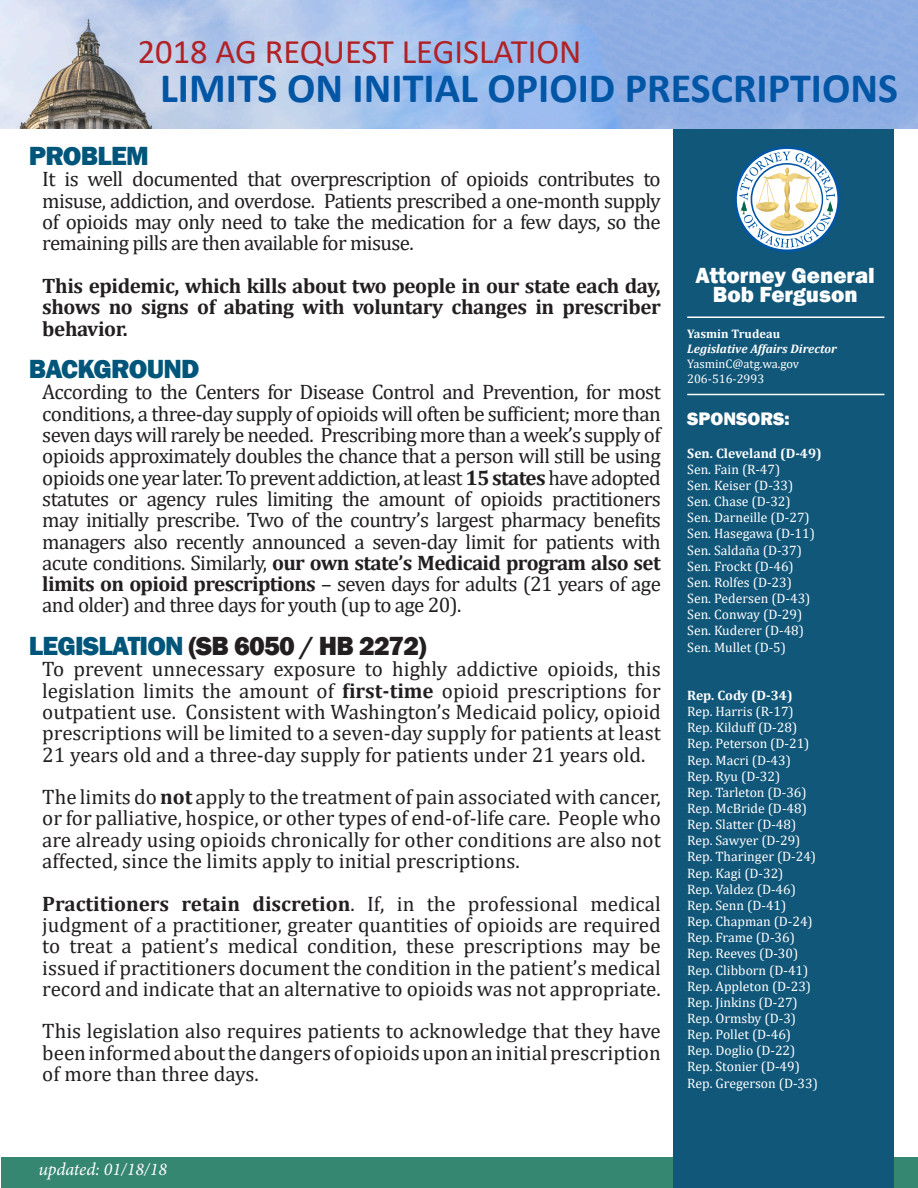
<style>
.page{position:relative;width:918px;height:1188px;background:#fff}
.page>*{position:absolute;margin:0;border:0;box-sizing:border-box;transform-origin:0 0}
.t1{font:700 42px "Calibri";color:#0155a5}
.t2{font:34.5px "Calibri";color:#b02225}
.t3{font:800 27px "Franklin Gothic";letter-spacing:-.03em;color:#231f20}
.t4{font:800 27px "Franklin Gothic";letter-spacing:-.03em;color:#00567a}
.t5{font:800 22.5px "Franklin Gothic";color:#fff}
.t6{font:21px/21.3px "Cambria";color:#231f20;text-align:justify}
.t7{font:700 21px/21.3px "Cambria";letter-spacing:-.02em;color:#231f20;text-align:justify}
.t8{font:800 18.6px "Franklin Gothic";color:#fff}
.t9{font:italic 18px "Minion Pro";letter-spacing:-.005em;color:#fff}
.t10{font:13.65px "Cambria";color:#fff}
.t11{font:700 13.65px "Cambria";color:#fff}
.t12{font:12.45px "Cambria";color:#fff}
.t13{font:italic 700 12.45px "Cambria";color:#fff}
.t14{font:700 12.45px "Cambria";color:#fff}
.s1{font-weight:700}
.s2{color:#00567a}
</style>
<div class="page">
<div style="left:1px;top:1157px;width:917px;height:31px;background:#368772"></div>
<img style="left:0;top:0;width:918px;height:129px">
<div style="left:673px;top:129px;width:221px;height:1059px;background:#115779"></div>
<hr style="left:687px;top:316px;width:197px;height:2px;background:#fff">
<svg style="left:734px;top:146px;width:106px;height:106px"></svg>
<svg style="left:739px;top:151px;width:96px;height:97px;background:#bacace"></svg>
<hr style="left:687px;top:394px;width:197px;height:1px;background:#fff">
<p class="t2" style="left:138px;top:27px;width:445px">2018 AG REQUEST LEGISLATION</p>
<p class="t1" style="left:160px;top:59px;width:739px">LIMITS ON INITIAL OPIOID PRESCRIPTIONS</p>
<p class="t4" style="left:29px;top:139px;width:121px">PROBLEM</p>
<p class="t6" style="left:42px;top:169px;width:620px">It is well documented that overprescription of opioids contributes to misuse, addiction, and overdose. Patients prescribed a one-month supply of opioids may only need to take the medication for a few days, so the remaining pills are then available for misuse.</p>
<p class="t7" style="left:42px;top:274px;width:620px">This epidemic, which kills about two people in our state each day, shows no signs of abating with voluntary changes in prescriber behavior.</p>
<p class="t4" style="left:29px;top:352px;width:172px">BACKGROUND</p>
<p class="t6" style="left:42px;top:382px;width:620px">According to the Centers for Disease Control and Prevention, for most conditions, a three-day supply of opioids will often be sufficient; more than seven days will rarely be needed. Prescribing more than a week’s supply of opioids approximately doubles the chance that a person will still be using opioids one year later. To prevent addiction, at least <span class="s1">15 states</span> have adopted statutes or agency rules limiting the amount of opioids practitioners may initially prescribe. Two of the country’s largest pharmacy benefits managers also recently announced a seven-day limit for patients with acute conditions. Similarly, <span class="s1">our own state’s Medicaid program also set limits on opioid prescriptions</span> – seven days for adults (21 years of age and older) and three days for youth (up to age 20).</p>
<p class="t3" style="left:29px;top:628px;width:399px"><span class="s2">LEGISLATION</span> (SB 6050 / HB 2272)</p>
<p class="t6" style="left:42px;top:658px;width:620px">To prevent unnecessary exposure to highly addictive opioids, this legislation limits the amount of <span class="s1">first-time</span> opioid prescriptions for outpatient use. Consistent with Washington’s Medicaid policy, opioid prescriptions will be limited to a seven-day supply for patients at least 21 years old and a three-day supply for patients under 21 years old.</p>
<p class="t6" style="left:42px;top:786px;width:620px">The limits do <span class="s1">not</span> apply to the treatment of pain associated with cancer, or for palliative, hospice, or other types of end-of-life care. People who are already using opioids chronically for other conditions are also not affected, since the limits apply to initial prescriptions.</p>
<p class="t6" style="left:42px;top:893px;width:620px"><span class="s1">Practitioners retain discretion</span>. If, in the professional medical judgment of a practitioner, greater quantities of opioids are required to treat a patient’s medical condition, these prescriptions may be issued if practitioners document the condition in the patient’s medical record and indicate that an alternative to opioids was not appropriate.</p>
<p class="t6" style="left:42px;top:1021px;width:620px">This legislation also requires patients to acknowledge that they have been informed about the dangers of opioids upon an initial prescription of more than three days.</p>
<p class="t5" style="left:696px;top:261px;width:181px">Attorney General</p>
<p class="t5" style="left:713px;top:280px;width:146px">Bob Ferguson</p>
<p class="t14" style="left:687px;top:325px;width:94px">Yasmin Trudeau</p>
<p class="t13" style="left:687px;top:340px;width:151px">Legislative Affairs Director</p>
<p class="t12" style="left:687px;top:357px;width:113px">YasminC@atg.wa.gov</p>
<p class="t12" style="left:687px;top:371px;width:79px">206-516-2993</p>
<p class="t8" style="left:687px;top:407px;width:104px">SPONSORS:</p>
<p class="t11" style="left:687px;top:443px;width:136px">Sen. Cleveland (D-49)</p>
<p class="t10" style="left:687px;top:461px;width:95px">Sen. Fain (R-47)</p>
<p class="t10" style="left:687px;top:477px;width:108px">Sen. Keiser (D-33)</p>
<p class="t10" style="left:687px;top:493px;width:105px">Sen. Chase (D-32)</p>
<p class="t10" style="left:687px;top:510px;width:124px">Sen. Darneille (D-27)</p>
<p class="t10" style="left:687px;top:526px;width:129px">Sen. Hasegawa (D-11)</p>
<p class="t10" style="left:687px;top:542px;width:116px">Sen. Saldaña (D-37)</p>
<p class="t10" style="left:687px;top:558px;width:108px">Sen. Frockt (D-46)</p>
<p class="t10" style="left:687px;top:574px;width:106px">Sen. Rolfes (D-23)</p>
<p class="t10" style="left:687px;top:590px;width:125px">Sen. Pedersen (D-43)</p>
<p class="t10" style="left:687px;top:607px;width:117px">Sen. Conway (D-29)</p>
<p class="t10" style="left:687px;top:623px;width:118px">Sen. Kuderer (D-48)</p>
<p class="t10" style="left:687px;top:639px;width:100px">Sen. Mullet (D-5)</p>
<p class="t11" style="left:687px;top:686px;width:107px">Rep. Cody (D-34)</p>
<p class="t10" style="left:687px;top:703px;width:108px">Rep. Harris (R-17)</p>
<p class="t10" style="left:687px;top:720px;width:111px">Rep. Kilduff (D-28)</p>
<p class="t10" style="left:687px;top:736px;width:124px">Rep. Peterson (D-21)</p>
<p class="t10" style="left:687px;top:752px;width:105px">Rep. Macri (D-43)</p>
<p class="t10" style="left:687px;top:768px;width:95px">Rep. Ryu (D-32)</p>
<p class="t10" style="left:687px;top:784px;width:121px">Rep. Tarleton (D-36)</p>
<p class="t10" style="left:687px;top:800px;width:121px">Rep. McBride (D-48)</p>
<p class="t10" style="left:687px;top:816px;width:111px">Rep. Slatter (D-48)</p>
<p class="t10" style="left:687px;top:833px;width:115px">Rep. Sawyer (D-29)</p>
<p class="t10" style="left:687px;top:849px;width:130px">Rep. Tharinger (D-24)</p>
<p class="t10" style="left:687px;top:865px;width:98px">Rep. Kagi (D-32)</p>
<p class="t10" style="left:687px;top:881px;width:110px">Rep. Valdez (D-46)</p>
<p class="t10" style="left:687px;top:897px;width:101px">Rep. Senn (D-41)</p>
<p class="t10" style="left:687px;top:913px;width:127px">Rep. Chapman (D-24)</p>
<p class="t10" style="left:687px;top:930px;width:109px">Rep. Frame (D-36)</p>
<p class="t10" style="left:687px;top:946px;width:113px">Rep. Reeves (D-30)</p>
<p class="t10" style="left:687px;top:962px;width:123px">Rep. Clibborn (D-41)</p>
<p class="t10" style="left:687px;top:978px;width:125px">Rep. Appleton (D-23)</p>
<p class="t10" style="left:687px;top:994px;width:112px">Rep. Jinkins (D-27)</p>
<p class="t10" style="left:687px;top:1010px;width:110px">Rep. Ormsby (D-3)</p>
<p class="t10" style="left:687px;top:1026px;width:105px">Rep. Pollet (D-46)</p>
<p class="t10" style="left:687px;top:1043px;width:110px">Rep. Doglio (D-22)</p>
<p class="t10" style="left:687px;top:1059px;width:114px">Rep. Stonier (D-49)</p>
<p class="t10" style="left:687px;top:1075px;width:132px">Rep. Gregerson (D-33)</p>
<p class="t9" style="left:38px;top:1157px;width:130px">updated: 01/18/18</p>
</div>
